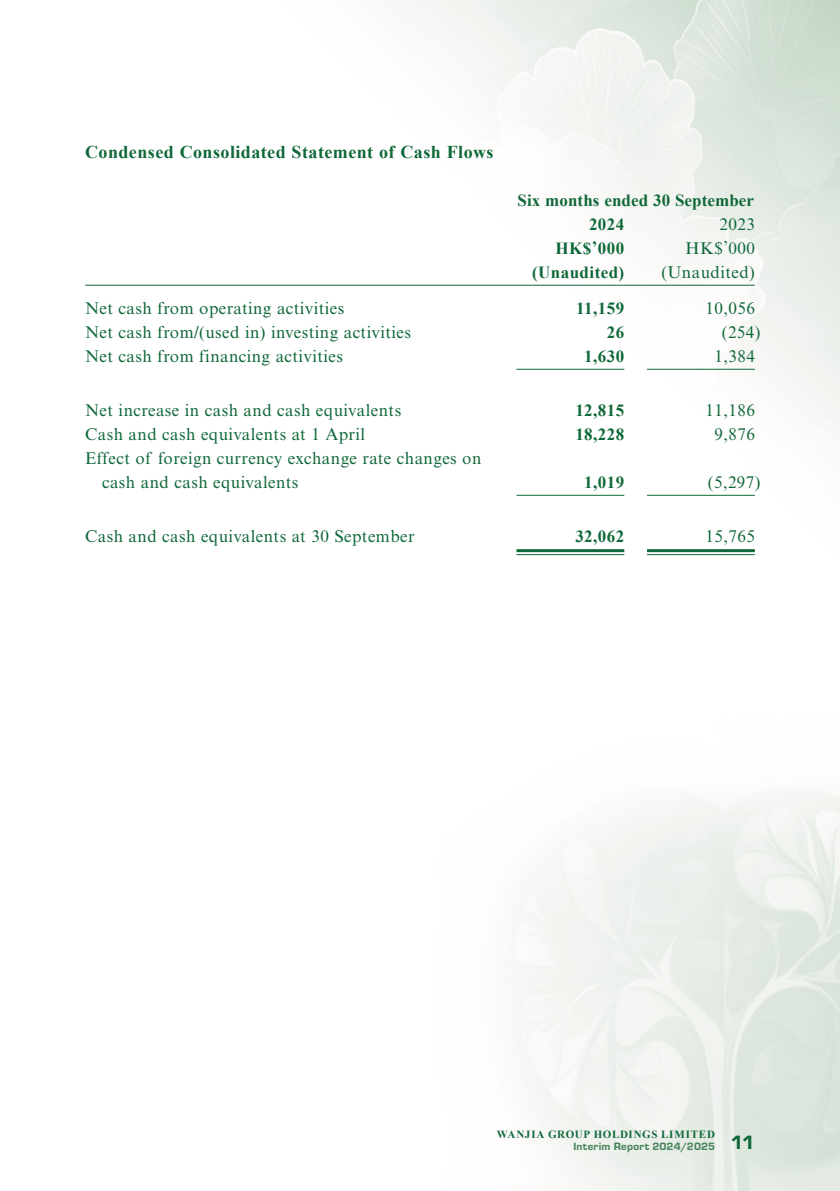
<style>
.page{position:relative;width:840px;height:1191px;background:#fff}
.page>*{position:absolute;margin:0;border:0;box-sizing:border-box;transform-origin:0 0}
.t1{font:20px "Eurostile Hea";color:#0f6838}
.Heading_2{font:700 18px "Times New Roman";letter-spacing:.025em;color:#0f6838}
.Body_Text{font:17px/24px "Times New Roman MT Std";letter-spacing:.025em;color:#0f6838}
.Body_Text-2{font:700 17px "Times New Roman";letter-spacing:.025em;color:#0f6838}
.Body_Text-3{font:700 17px "Times New Roman";letter-spacing:.005em;color:#0f6838}
.t2{font:700 11px "Times New Roman";letter-spacing:.065em;color:#0f6838}
.t3{font:11px "Eurostile Hea";letter-spacing:.025em;color:#49855c}
</style>
<div class="page">
<img style="left:85px;top:0;width:754px;height:1191px">
<hr style="left:85px;top:285px;width:425px;height:1px;background:#0f6838">
<hr style="left:510px;top:285px;width:131px;height:1px;background:#0f6838">
<hr style="left:641px;top:285px;width:113px;height:1px;background:#0f6838">
<hr style="left:516px;top:369px;width:108px;height:1px;background:#0f6838">
<hr style="left:646px;top:369px;width:108px;height:1px;background:#0f6838">
<hr style="left:516px;top:495px;width:108px;height:1px;background:#0f6838">
<hr style="left:646px;top:495px;width:108px;height:1px;background:#0f6838">
<hr style="left:516px;top:549px;width:108px;height:3px;background:#0f6838">
<hr style="left:516px;top:554px;width:108px;height:1px;background:#0f6838">
<hr style="left:646px;top:549px;width:108px;height:3px;background:#0f6838">
<hr style="left:646px;top:554px;width:108px;height:1px;background:#0f6838">
<p class="Heading_2" style="left:85px;top:139px;width:410px">Condensed Consolidated Statement of Cash Flows</p>
<p class="Body_Text-3" style="left:517px;top:188px;width:238px">Six months ended 30 September</p>
<p class="Body_Text-2" style="left:588px;top:212px;width:37px">2024</p>
<p class="Body_Text" style="left:719px;top:212px;width:37px">2023</p>
<p class="Body_Text-2" style="left:555px;top:236px;width:70px">HK$’000</p>
<p class="Body_Text" style="left:685px;top:236px;width:71px">HK$’000</p>
<p class="Body_Text-2" style="left:532px;top:260px;width:94px">(Unaudited)</p>
<p class="Body_Text" style="left:661px;top:260px;width:95px">(Unaudited)</p>
<p class="Body_Text" style="left:85px;top:296px;width:260px">Net cash from operating activities</p>
<p class="Body_Text-2" style="left:576px;top:296px;width:49px">11,159</p>
<p class="Body_Text" style="left:705px;top:296px;width:51px">10,056</p>
<p class="Body_Text" style="left:85px;top:320px;width:327px">Net cash from/(used in) investing activities</p>
<p class="Body_Text-2" style="left:606px;top:320px;width:19px">26</p>
<p class="Body_Text" style="left:721px;top:320px;width:40px">(254)</p>
<p class="Body_Text" style="left:85px;top:344px;width:259px">Net cash from financing activities</p>
<p class="Body_Text-2" style="left:584px;top:344px;width:41px">1,630</p>
<p class="Body_Text" style="left:714px;top:344px;width:42px">1,384</p>
<p class="Body_Text" style="left:85px;top:398px;width:317px">Net increase in cash and cash equivalents</p>
<p class="Body_Text-2" style="left:575px;top:398px;width:50px">12,815</p>
<p class="Body_Text" style="left:705px;top:398px;width:51px">11,186</p>
<p class="Body_Text" style="left:85px;top:422px;width:281px">Cash and cash equivalents at 1 April</p>
<p class="Body_Text-2" style="left:575px;top:422px;width:50px">18,228</p>
<p class="Body_Text" style="left:714px;top:422px;width:42px">9,876</p>
<p class="Body_Text" style="left:102px;top:446px;width:380px;text-indent:-17px">Effect of foreign currency exchange rate changes on cash and cash equivalents</p>
<p class="Body_Text-2" style="left:584px;top:470px;width:41px">1,019</p>
<p class="Body_Text" style="left:707px;top:470px;width:54px">(5,297)</p>
<p class="Body_Text" style="left:85px;top:524px;width:331px">Cash and cash equivalents at 30 September</p>
<p class="Body_Text-2" style="left:575px;top:524px;width:50px">32,062</p>
<p class="Body_Text" style="left:705px;top:524px;width:51px">15,765</p>
<p class="t2" style="left:496px;top:1126px;width:219px">WANJIA GROUP HOLDINGS LIMITED</p>
<p class="t3" style="left:573px;top:1138px;width:143px">Interim Report 2024/2025</p>
<p class="t1" style="left:730px;top:1128px;width:26px">11</p>
</div>
